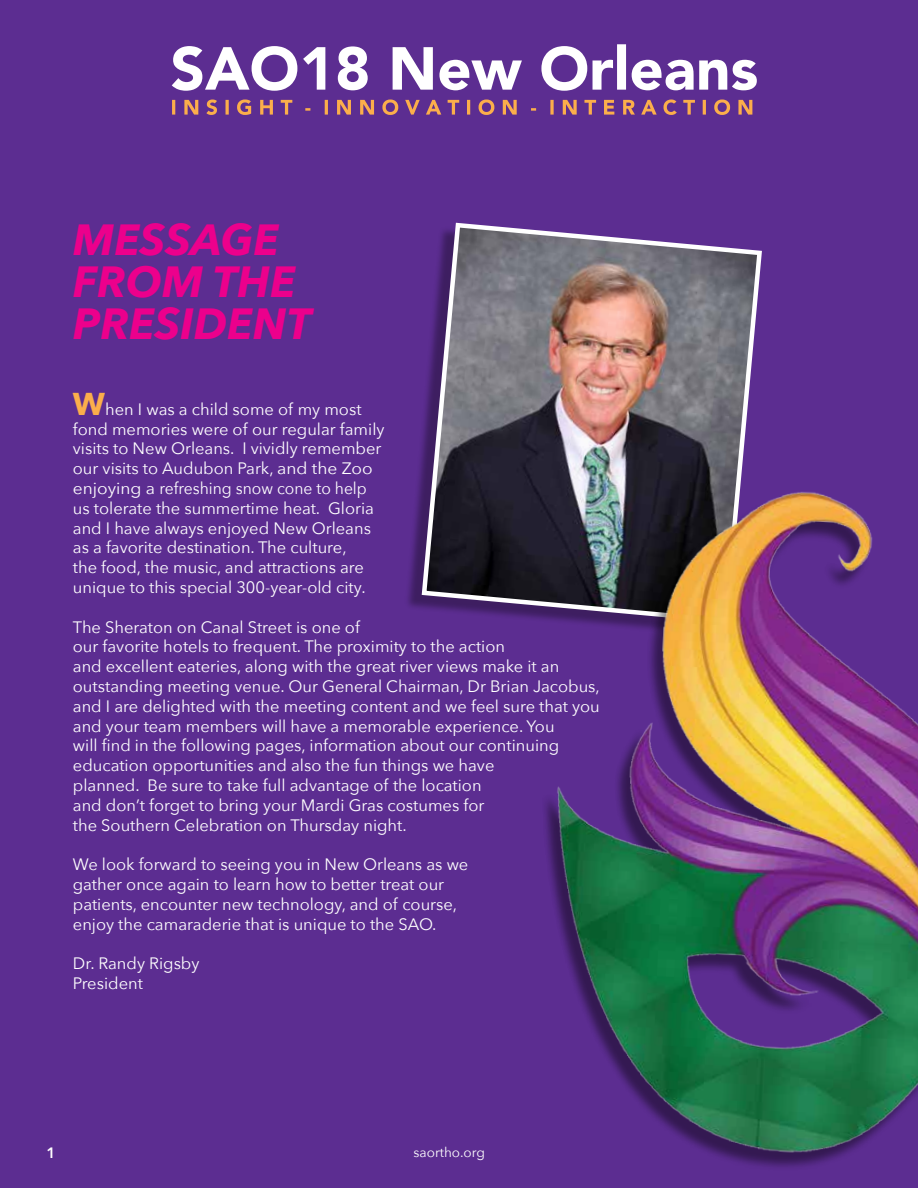
<style>
.page{position:relative;width:918px;height:1188px;background:#5c2d91}
.page>*{position:absolute;margin:0;border:0;box-sizing:border-box;transform-origin:0 0}
.t1{font:italic 700 43.5px/42px "Avenir Next";color:#ec008c}
.t2{font:16.5px/19.8px "Avenir Next";color:#fff}
.t3{font:600 15px "Avenir Next";color:#fff}
.t4{font:13.5px "Avenir Next";color:#fff}
.s1{font-weight:700;font-size:31.5px;color:#fbae4b}
</style>
<div class="page">
<img style="left:421px;top:222px;width:341px;height:236px">
<img style="left:408px;top:458px;width:510px;height:709px">
<svg style="left:172px;top:99px;width:580px;height:16px"></svg>
<svg style="left:172px;top:44px;width:585px;height:47px"></svg>
<h1 class="t1" style="left:73px;top:218px;width:240px">MESSAGE<br>FROM THE<br>PRESIDENT</h1>
<p class="t2" style="left:73px;top:398px;width:313px"><span class="s1">W</span>hen I was a child some of my most fond memories were of our regular family visits to New Orleans. I vividly remember our visits to Audubon Park, and the Zoo enjoying a refreshing snow cone to help us tolerate the summertime heat. Gloria and I have always enjoyed New Orleans as a favorite destination. The culture,<br>the food, the music, and attractions are unique to this special 300-year-old city.</p>
<p class="t2" style="left:73px;top:616px;width:528px">The Sheraton on Canal Street is one of<br>our favorite hotels to frequent. The proximity to the action<br>and excellent eateries, along with the great river views make it an outstanding meeting venue. Our General Chairman, Dr Brian Jacobus, and I are delighted with the meeting content and we feel sure that you and your team members will have a memorable experience. You<br>will find in the following pages, information about our continuing education opportunities and also the fun things we have<br>planned. Be sure to take full advantage of the location<br>and don’t forget to bring your Mardi Gras costumes for<br>the Southern Celebration on Thursday night.</p>
<p class="t2" style="left:73px;top:854px;width:397px">We look forward to seeing you in New Orleans as we gather once again to learn how to better treat our patients, encounter new technology, and of course, enjoy the camaraderie that is unique to the SAO.</p>
<p class="t2" style="left:73px;top:953px;width:128px">Dr. Randy Rigsby<br>President</p>
<p class="t3" style="left:46px;top:1140px;width:11px">1</p>
<p class="t4" style="left:414px;top:1141px;width:73px">saortho.org</p>
</div>
